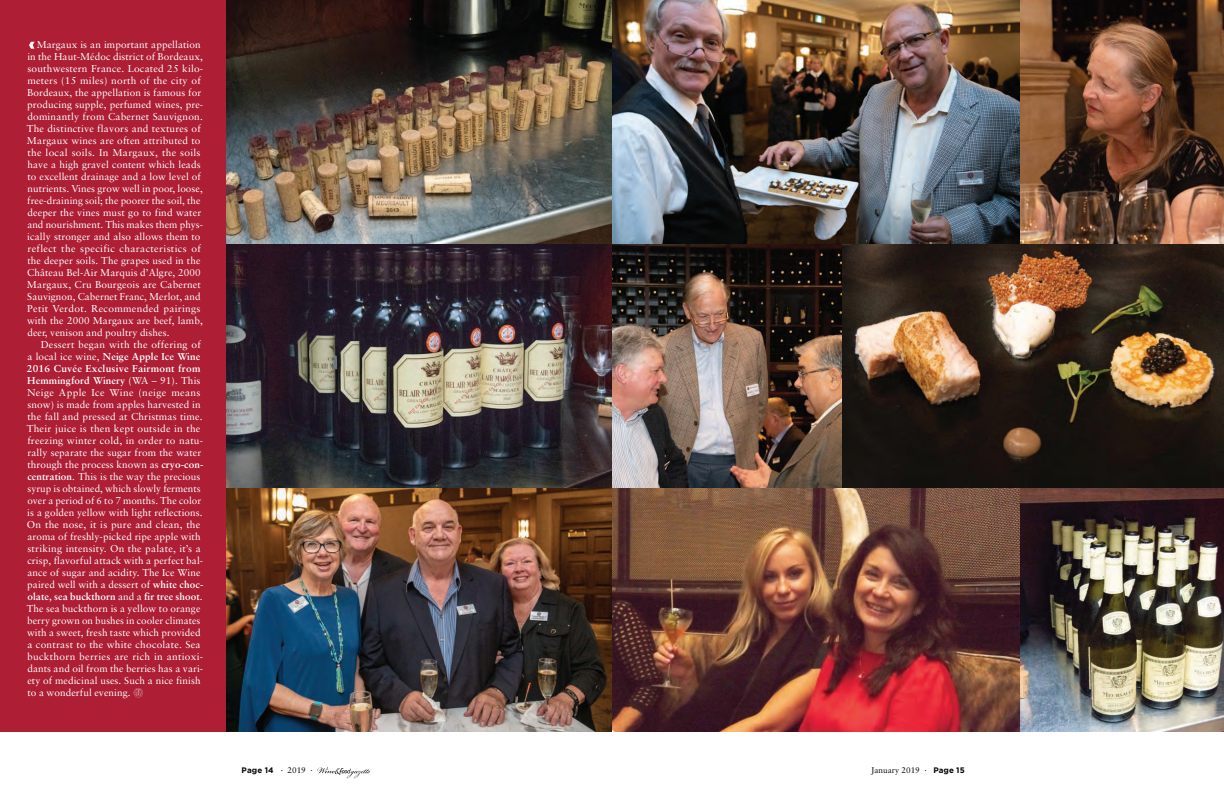
<style>
.page{position:relative;width:1224px;height:792px;background:#fff}
.page>*{position:absolute;margin:0;border:0;box-sizing:border-box;transform-origin:0 0}
.body_copy{font:10px/12px "Sabon";letter-spacing:.01em;color:#fff}
.t1{font:8.2px "Sabon";color:#040503}
.t2{font:700 8px "Gotham";letter-spacing:.015em;color:#040503}
.s1{font-family:"Press Gothic"}
.s2{font-weight:700}
.s3{font-family:"Sabon";font-weight:400;font-size:8.2px}
.s4{font-family:"Gotham";font-weight:700;font-size:8px}
</style>
<div class="page">
<img style="left:226px;top:0;width:998px;height:732px">
<div style="left:0;top:0;width:226px;height:732px;background:#ae1e35"></div>
<svg style="left:29px;top:41px;width:6px;height:8px"></svg>
<svg style="left:134px;top:688px;width:9px;height:9px"></svg>
<img style="left:226px;top:488px;width:193px;height:244px">
<svg style="left:317px;top:767px;width:53px;height:11px"></svg>
<p class="body_copy" style="left:27px;top:38px;width:178px;text-indent:3px"><span class="s1">&lt;</span> Margaux is an important appellation in the Haut-Médoc district of Bordeaux, southwestern France. Located 25 kilo&shy;meters (15 miles) north of the city of Bordeaux, the appellation is famous for producing supple, perfumed wines, pre&shy;dominantly from Cabernet Sauvignon.<br>The distinctive flavors and textures of Margaux wines are often attributed to the local soils. In Margaux, the soils have a high gravel content which leads to excellent drainage and a low level of nutrients. Vines grow well in poor, loose, free-draining soil; the poorer the soil, the deeper the vines must go to find water and nourishment. This makes them phys&shy;ically stronger and also allows them to reflect the specific characteristics of the deeper soils. The grapes used in the Château Bel-Air Marquis d’Algre, 2000<br>Margaux, Cru Bourgeois are Cabernet Sauvignon, Cabernet Franc, Merlot, and Petit Verdot. Recommended pairings with the 2000 Margaux are beef, lamb, deer, venison and poultry dishes.</p>
<p class="body_copy" style="left:27px;top:338px;width:178px;text-indent:14px">Dessert began with the offering of a local ice wine, <span class="s2">Neige Apple Ice Wine 2016 Cuvée Exclusive Fairmont from Hemmingford Winery</span> (WA – 91). This Neige Apple Ice Wine (neige means snow) is made from apples harvested in the fall and pressed at Christmas time.<br>Their juice is then kept outside in the freezing winter cold, in order to natu&shy;rally separate the sugar from the water through the process known as <span class="s2">cryo-con&shy;centration</span>. This is the way the precious syrup is obtained, which slowly ferments over a period of 6 to 7 months. The color is a golden yellow with light reflections.<br>On the nose, it is pure and clean, the aroma of freshly-picked ripe apple with striking intensity. On the palate, it’s a crisp, flavorful attack with a perfect bal&shy;ance of sugar and acidity. The Ice Wine paired well with a dessert of <span class="s2">white choc&shy;olate, sea buckthorn</span> and a <span class="s2">fir tree shoot</span>.<br>The sea buckthorn is a yellow to orange berry grown on bushes in cooler climates with a sweet, fresh taste which provided a contrast to the white chocolate. Sea buckthorn berries are rich in antioxi&shy;dants and oil from the berries has a vari&shy;ety of medicinal uses. Such a nice finish to a wonderful evening.</p>
<p class="t2" style="left:242px;top:765px;width:73px">Page 14 <span class="s3">· 2019 ·</span></p>
<p class="t1" style="left:871px;top:765px;width:95px">January 2019 · <span class="s4">Page 15</span></p>
</div>
